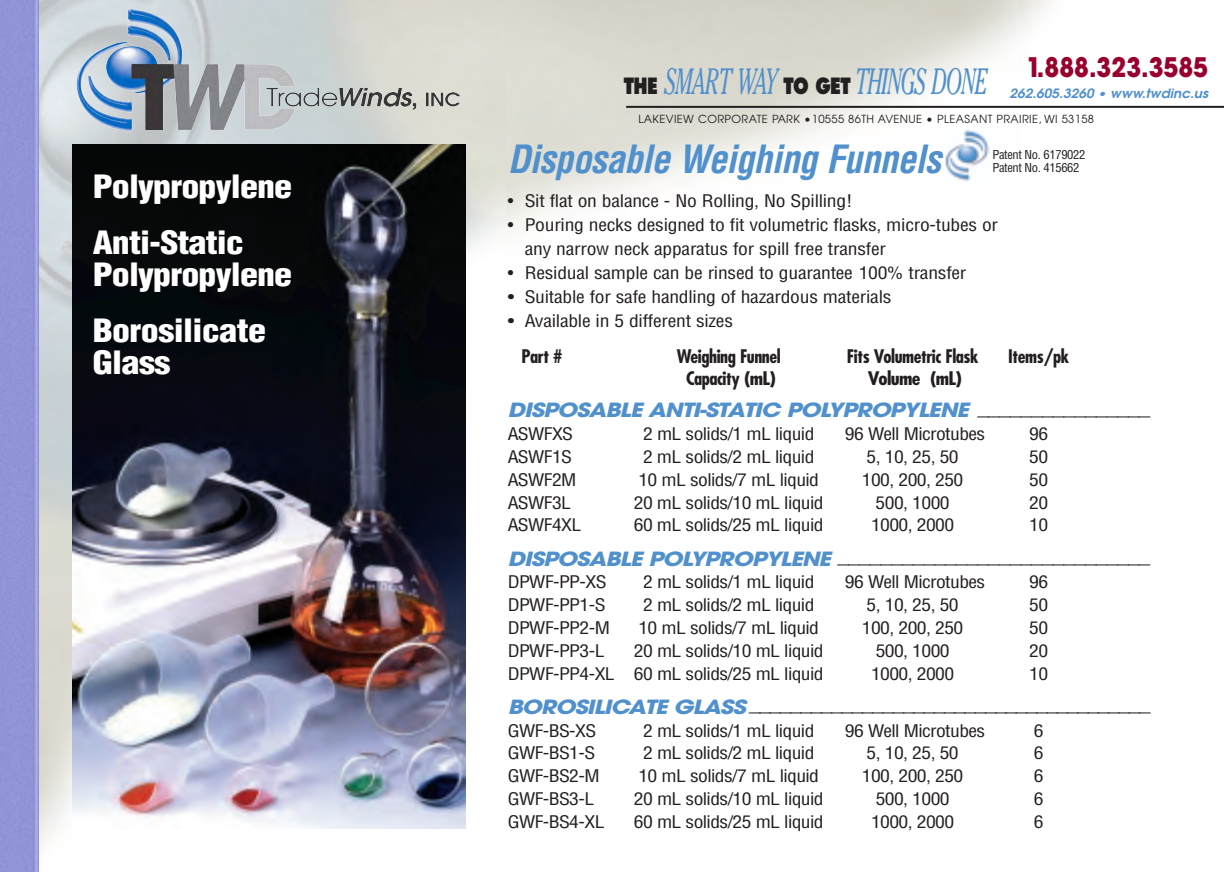
<style>
.page{position:relative;width:1224px;height:872px;background:#fff}
.page>*{position:absolute;margin:0;border:0;box-sizing:border-box;transform-origin:0 0}
.t1{font:italic 700 condensed 38px "Helvetica";letter-spacing:-.02em;color:#5090cc}
.t2{font:italic 36.4px "Cheltenham";letter-spacing:-.025em;color:#5090cc;scale:.59 1}
.t3{font:900 condensed 31.4px/56px "Helvetica";letter-spacing:-.025em;color:#fff;scale:1.15 1}
.t4{font:700 26.8px "Avant Garde";color:#98012d;scale:.9 1}
.t5{font:italic 700 19.4px "Avant Garde";letter-spacing:-.04em;color:#231f20;scale:1.2 1}
.t6{font:italic 700 19.4px "Avant Garde";letter-spacing:-.04em;color:#5090cc;scale:1.2 1}
.t7{font:700 condensed 18.2px "Futura";letter-spacing:-.025em;color:#231f20}
.t8{font:700 condensed 18.2px "Futura";letter-spacing:-.025em;color:#231f20;scale:1.15 1}
.t9{font:condensed 17px "Helvetica";letter-spacing:-.03em;color:#231f20;scale:1.15 1}
.t10{font:condensed 17px/24px "Helvetica";letter-spacing:-.03em;color:#231f20}
.t11{font:italic 600 12.8px "Avant Garde";color:#5090cc;scale:1.07 1}
.t12{font:condensed 12px/13px "Helvetica";letter-spacing:-.03em;color:#231f20;scale:1.05 1}
.t13{font:11.2px "Avant Garde";letter-spacing:.03em;color:#231f20}
.s1{font-family:"Futura";font-weight:800;font-style:normal;font-size:21.8px;color:#231f20}
.s2{color:#231f20}
.s3{color:#5090cc}
</style>
<div class="page">
<img style="left:39px;top:0;width:1101px;height:852px">
<hr style="left:626px;top:106px;width:598px;height:2px;background:#231f20">
<img style="left:0;top:0;width:39px;height:872px">
<img style="left:72px;top:174px;width:393px;height:654px">
<img style="left:945px;top:128px;width:50px;height:54px">
<img style="left:64px;top:0;width:406px;height:174px">
<h3 class="t3" style="left:93px;top:161px;width:175px">Polypropylene<br>Anti-Static</h3>
<h3 class="t3" style="left:93px;top:249px;width:175px">Polypropylene<br>Borosilicate</h3>
<h3 class="t3" style="left:93px;top:337px;width:69px">Glass</h3>
<h3 class="t4" style="left:1027px;top:57px;width:203px">1.888.323.3585</h3>
<h2 class="t2" style="left:624px;top:68px;width:617px"><span class="s1">THE</span> SMART WAY <span class="s1">TO GET</span> THINGS DONE</h2>
<p class="t11" style="left:1009px;top:89px;width:187px">262.605.3260 • www.twdinc.us</p>
<p class="t13" style="left:638px;top:114px;width:457px">LAKEVIEW CORPORATE PARK •10555 86TH AVENUE • PLEASANT PRAIRIE, WI 53158</p>
<h1 class="t1" style="left:508px;top:144px;width:435px">Disposable Weighing Funnels</h1>
<p class="t10" style="left:508px;top:190px;width:346px">• Sit flat on balance - No Rolling, No Spilling!</p>
<p class="t10" style="left:525px;top:214px;width:475px;text-indent:-17px">• Pouring necks designed to fit volumetric flasks, micro-tubes or any narrow neck apparatus for spill free transfer</p>
<p class="t10" style="left:508px;top:262px;width:460px">• Residual sample can be rinsed to guarantee 100% transfer</p>
<p class="t9" style="left:508px;top:290px;width:335px">• Suitable for safe handling of hazardous materials</p>
<p class="t9" style="left:508px;top:314px;width:197px">• Available in 5 different sizes</p>
<p class="t7" style="left:521px;top:348px;width:42px">Part #</p>
<p class="t7" style="left:677px;top:348px;width:106px">Weighing Funnel</p>
<p class="t7" style="left:847px;top:348px;width:133px">Fits Volumetric Flask</p>
<p class="t7" style="left:1008px;top:348px;width:62px">Items/pk</p>
<p class="t7" style="left:686px;top:371px;width:91px">Capacity (mL)</p>
<p class="t8" style="left:868px;top:371px;width:83px">Volume (mL)</p>
<p class="t6" style="left:508px;top:403px;width:538px">DISPOSABLE ANTI-STATIC POLYPROPYLENE <span class="s2">________________</span></p>
<p class="t9" style="left:508px;top:427px;width:58px">ASWFXS</p>
<p class="t9" style="left:643px;top:427px;width:151px">2 mL solids/1 mL liquid</p>
<p class="t9" style="left:845px;top:427px;width:124px">96 Well Microtubes</p>
<p class="t9" style="left:1029px;top:427px;width:18px">96</p>
<p class="t9" style="left:508px;top:450px;width:58px">ASWF1S</p>
<p class="t9" style="left:643px;top:450px;width:151px">2 mL solids/2 mL liquid</p>
<p class="t9" style="left:867px;top:450px;width:82px">5, 10, 25, 50</p>
<p class="t9" style="left:1029px;top:450px;width:18px">50</p>
<p class="t9" style="left:508px;top:473px;width:61px">ASWF2M</p>
<p class="t9" style="left:638px;top:473px;width:159px">10 mL solids/7 mL liquid</p>
<p class="t9" style="left:862px;top:473px;width:90px">100, 200, 250</p>
<p class="t9" style="left:1029px;top:473px;width:18px">50</p>
<p class="t9" style="left:508px;top:496px;width:57px">ASWF3L</p>
<p class="t9" style="left:634px;top:496px;width:167px">20 mL solids/10 mL liquid</p>
<p class="t9" style="left:876px;top:496px;width:66px">500, 1000</p>
<p class="t9" style="left:1029px;top:496px;width:18px">20</p>
<p class="t9" style="left:508px;top:519px;width:65px">ASWF4XL</p>
<p class="t9" style="left:634px;top:519px;width:167px">60 mL solids/25 mL liquid</p>
<p class="t9" style="left:871px;top:519px;width:74px">1000, 2000</p>
<p class="t9" style="left:1029px;top:519px;width:18px">10</p>
<p class="t5" style="left:508px;top:548px;width:538px"><span class="s3">DISPOSABLE POLYPROPYLENE</span> _____________________________</p>
<p class="t9" style="left:508px;top:576px;width:88px">DPWF-PP-XS</p>
<p class="t9" style="left:643px;top:576px;width:151px">2 mL solids/1 mL liquid</p>
<p class="t9" style="left:845px;top:576px;width:124px">96 Well Microtubes</p>
<p class="t9" style="left:1029px;top:576px;width:18px">96</p>
<p class="t9" style="left:508px;top:598px;width:87px">DPWF-PP1-S</p>
<p class="t9" style="left:643px;top:598px;width:151px">2 mL solids/2 mL liquid</p>
<p class="t9" style="left:867px;top:598px;width:82px">5, 10, 25, 50</p>
<p class="t9" style="left:1029px;top:598px;width:18px">50</p>
<p class="t9" style="left:508px;top:621px;width:90px">DPWF-PP2-M</p>
<p class="t9" style="left:638px;top:621px;width:159px">10 mL solids/7 mL liquid</p>
<p class="t9" style="left:862px;top:621px;width:90px">100, 200, 250</p>
<p class="t9" style="left:1029px;top:621px;width:18px">50</p>
<p class="t9" style="left:508px;top:644px;width:86px">DPWF-PP3-L</p>
<p class="t9" style="left:634px;top:644px;width:167px">20 mL solids/10 mL liquid</p>
<p class="t9" style="left:876px;top:644px;width:66px">500, 1000</p>
<p class="t9" style="left:1029px;top:644px;width:18px">20</p>
<p class="t9" style="left:508px;top:667px;width:276px">DPWF-PP4-XL 60 mL solids/25 mL liquid</p>
<p class="t9" style="left:871px;top:667px;width:74px">1000, 2000</p>
<p class="t9" style="left:1029px;top:667px;width:18px">10</p>
<p class="t5" style="left:508px;top:696px;width:538px"><span class="s3">BOROSILICATE GLASS</span> _______________________________________</p>
<p class="t9" style="left:508px;top:724px;width:79px">GWF-BS-XS</p>
<p class="t9" style="left:643px;top:724px;width:151px">2 mL solids/1 mL liquid</p>
<p class="t9" style="left:845px;top:724px;width:124px">96 Well Microtubes</p>
<p class="t9" style="left:1034px;top:724px;width:10px">6</p>
<p class="t9" style="left:508px;top:747px;width:78px">GWF-BS1-S</p>
<p class="t9" style="left:643px;top:747px;width:151px">2 mL solids/2 mL liquid</p>
<p class="t9" style="left:867px;top:747px;width:82px">5, 10, 25, 50</p>
<p class="t9" style="left:1034px;top:747px;width:10px">6</p>
<p class="t9" style="left:508px;top:769px;width:81px">GWF-BS2-M</p>
<p class="t9" style="left:638px;top:769px;width:159px">10 mL solids/7 mL liquid</p>
<p class="t9" style="left:862px;top:769px;width:90px">100, 200, 250</p>
<p class="t9" style="left:1034px;top:769px;width:10px">6</p>
<p class="t9" style="left:508px;top:792px;width:77px">GWF-BS3-L</p>
<p class="t9" style="left:634px;top:792px;width:167px">20 mL solids/10 mL liquid</p>
<p class="t9" style="left:876px;top:792px;width:66px">500, 1000</p>
<p class="t9" style="left:1034px;top:792px;width:10px">6</p>
<p class="t9" style="left:508px;top:815px;width:86px">GWF-BS4-XL</p>
<p class="t9" style="left:634px;top:815px;width:167px">60 mL solids/25 mL liquid</p>
<p class="t9" style="left:871px;top:815px;width:74px">1000, 2000</p>
<p class="t9" style="left:1034px;top:815px;width:10px">6</p>
<p class="t12" style="left:992px;top:149px;width:90px">Patent No. 6179022<br>Patent No. 415662</p>
</div>
